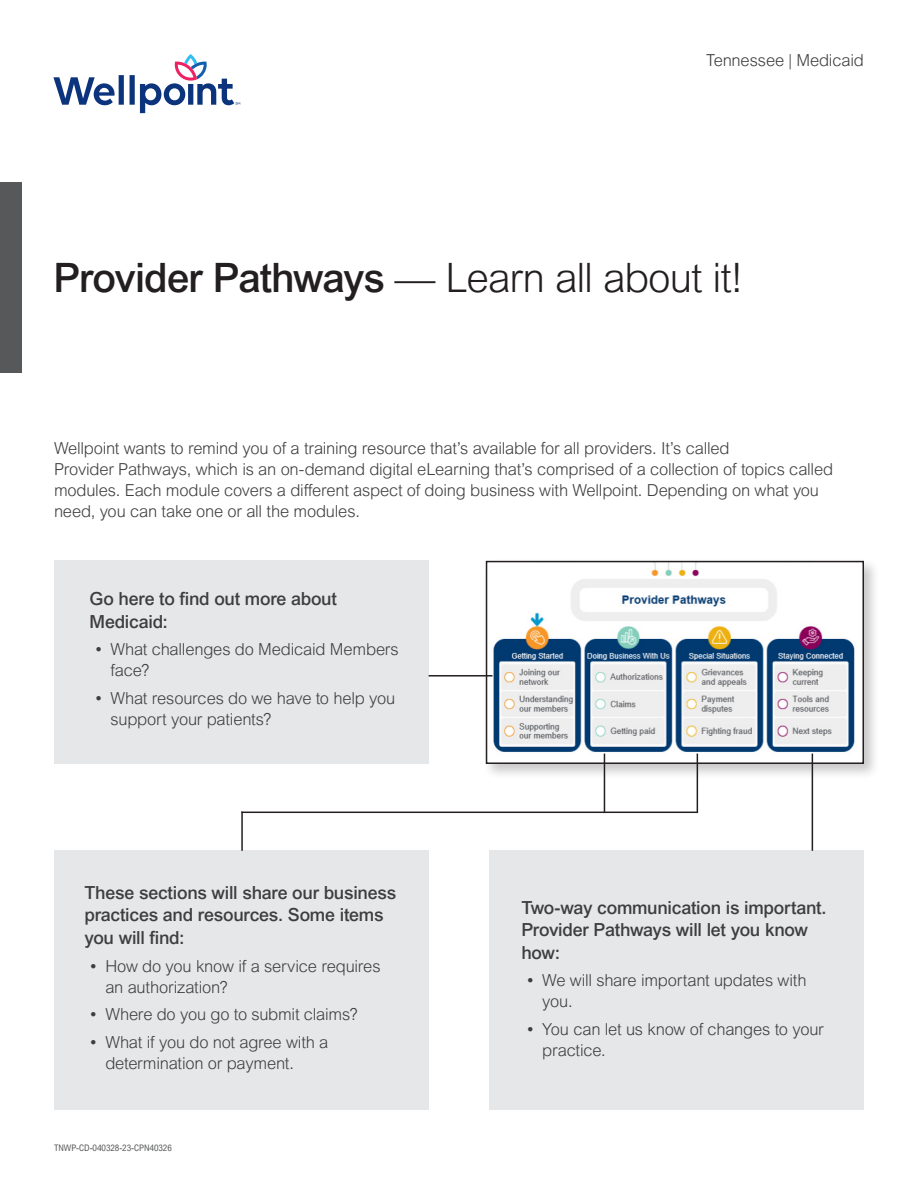
<style>
.page{position:relative;width:918px;height:1188px;background:#fff}
.page>*{position:absolute;margin:0;border:0;box-sizing:border-box;transform-origin:0 0}
.PR_Main_Headline{font:300 40.5px "Arial MT Pro";letter-spacing:-.025em;color:#231f20}
.PR_Subhead{font:500 18px/22.5px "Arial MT Pro";letter-spacing:-.015em;color:#3e3e3f}
.PR_Body_Copy{font:300 16.5px/21px "Arial MT Pro";letter-spacing:-.01em;color:#3e3e3f}
.PR_Disclosure{font:condensed 9px "Arial MT Pro";letter-spacing:-.005em;color:#57585a}
.s1{font-weight:500}
</style>
<div class="page">
<div style="left:489px;top:851px;width:375px;height:259px;background:#e6e7e9"></div>
<div style="left:54px;top:851px;width:375px;height:259px;background:#e6e7e9"></div>
<div style="left:54px;top:561px;width:375px;height:203px;background:#e6e7e9"></div>
<div style="left:483px;top:558px;width:397px;height:222px;background:#231f20;opacity:.25"></div>
<img style="left:489px;top:564px;width:372px;height:197px">
<div style="left:486px;top:561px;width:378px;height:203px;border:2px solid #231f20"></div>
<hr style="left:429px;top:675px;width:63px;height:2px;background:#231f20">
<hr style="left:241px;top:812px;width:456px;height:1px;background:#231f20">
<hr style="left:604px;top:754px;width:1px;height:59px;background:#231f20">
<hr style="left:241px;top:812px;width:2px;height:39px;background:#231f20">
<hr style="left:697px;top:754px;width:1px;height:59px;background:#231f20">
<hr style="left:812px;top:754px;width:1px;height:97px;background:#231f20">
<div style="left:0;top:182px;width:22px;height:191px;background:#57585a"></div>
<svg style="left:53px;top:54px;width:187px;height:59px"></svg>
<p class="PR_Body_Copy" style="left:706px;top:50px;width:160px">Tennessee | Medicaid</p>
<p class="PR_Main_Headline" style="left:53px;top:254px;width:692px"><span class="s1">Provider Pathways</span> — Learn all about it!</p>
<p class="PR_Body_Copy" style="left:54px;top:438px;width:781px">Wellpoint wants to remind you of a training resource that’s available for all providers. It’s called<br>Provider Pathways, which is an on-demand digital eLearning that’s comprised of a collection of topics called modules. Each module covers a different aspect of doing business with Wellpoint. Depending on what you need, you can take one or all the modules.</p>
<p class="PR_Subhead" style="left:90px;top:588px;width:249px">Go here to find out more about<br>Medicaid:</p>
<p class="PR_Body_Copy" style="left:111px;top:640px;width:290px;text-indent:-15px"><span class="s1">•</span> What challenges do Medicaid Members face?</p>
<p class="PR_Body_Copy" style="left:111px;top:689px;width:286px;text-indent:-15px"><span class="s1">•</span> What resources do we have to help you support your patients?</p>
<p class="PR_Subhead" style="left:84px;top:882px;width:314px">These sections will share our business practices and resources. Some items you will find:</p>
<p class="PR_Body_Copy" style="left:105px;top:956px;width:277px;text-indent:-15px"><span class="s1">•</span> How do you know if a service requires an authorization?</p>
<p class="PR_Body_Copy" style="left:91px;top:1005px;width:269px"><span class="s1">•</span> Where do you go to submit claims?</p>
<p class="PR_Body_Copy" style="left:105px;top:1032px;width:225px;text-indent:-15px"><span class="s1">•</span> What if you do not agree with a determination or payment.</p>
<p class="PR_Disclosure" style="left:54px;top:1142px;width:119px">TNWP-CD-040328-23-CPN40326</p>
<p class="PR_Subhead" style="left:521px;top:897px;width:307px">Two-way communication is important.<br>Provider Pathways will let you know how:</p>
<p class="PR_Body_Copy" style="left:542px;top:971px;width:266px;text-indent:-15px"><span class="s1">•</span> We will share important updates with you.</p>
<p class="PR_Body_Copy" style="left:542px;top:1020px;width:283px;text-indent:-15px"><span class="s1">•</span> You can let us know of changes to your practice.</p>
</div>
